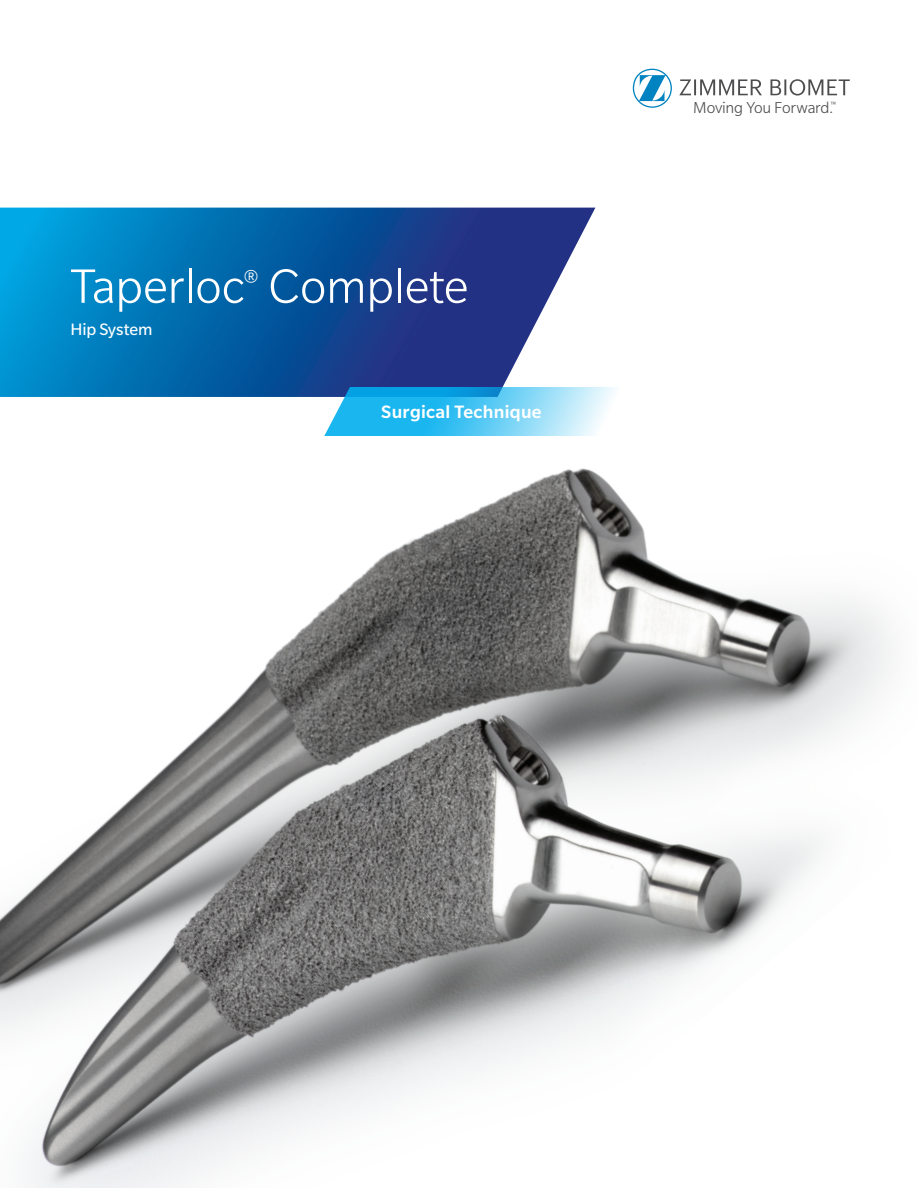
<style>
.page{position:relative;width:918px;height:1188px;background:#fff}
.page>*{position:absolute;margin:0;border:0;box-sizing:border-box;transform-origin:0 0}
.t1{font:300 52.5px "Slate Pro";letter-spacing:-.005em;color:#fff}
.t2{font:300 22.8px "Slate Pro";color:#fff}
.t3{font:500 19.5px "Slate Pro";letter-spacing:.015em;color:#fff}
.t4{font:18px "Slate Pro";letter-spacing:-.01em;color:#fff}
.t5{font:300 17.25px "Slate Pro";letter-spacing:-.01em;color:#4d4d4f}
</style>
<div class="page">
<img style="left:0;top:435px;width:892px;height:753px">
<svg style="left:0;top:208px;width:595px;height:189px;background:#1d68ab"></svg>
<svg style="left:324px;top:387px;width:291px;height:48px;background:#61c8f1"></svg>
<svg style="left:679px;top:79px;width:171px;height:17px"></svg>
<svg style="left:633px;top:69px;width:39px;height:39px"></svg>
<p class="t1" style="left:70px;top:259px;width:399px">Taperloc Complete</p>
<p class="t2" style="left:244px;top:268px;width:16px">®</p>
<p class="t4" style="left:70px;top:320px;width:83px">Hip System</p>
<p class="t3" style="left:381px;top:401px;width:162px">Surgical Technique</p>
<p class="t5" style="left:693px;top:99px;width:144px">Moving You Forward.<sup>™</sup></p>
</div>
